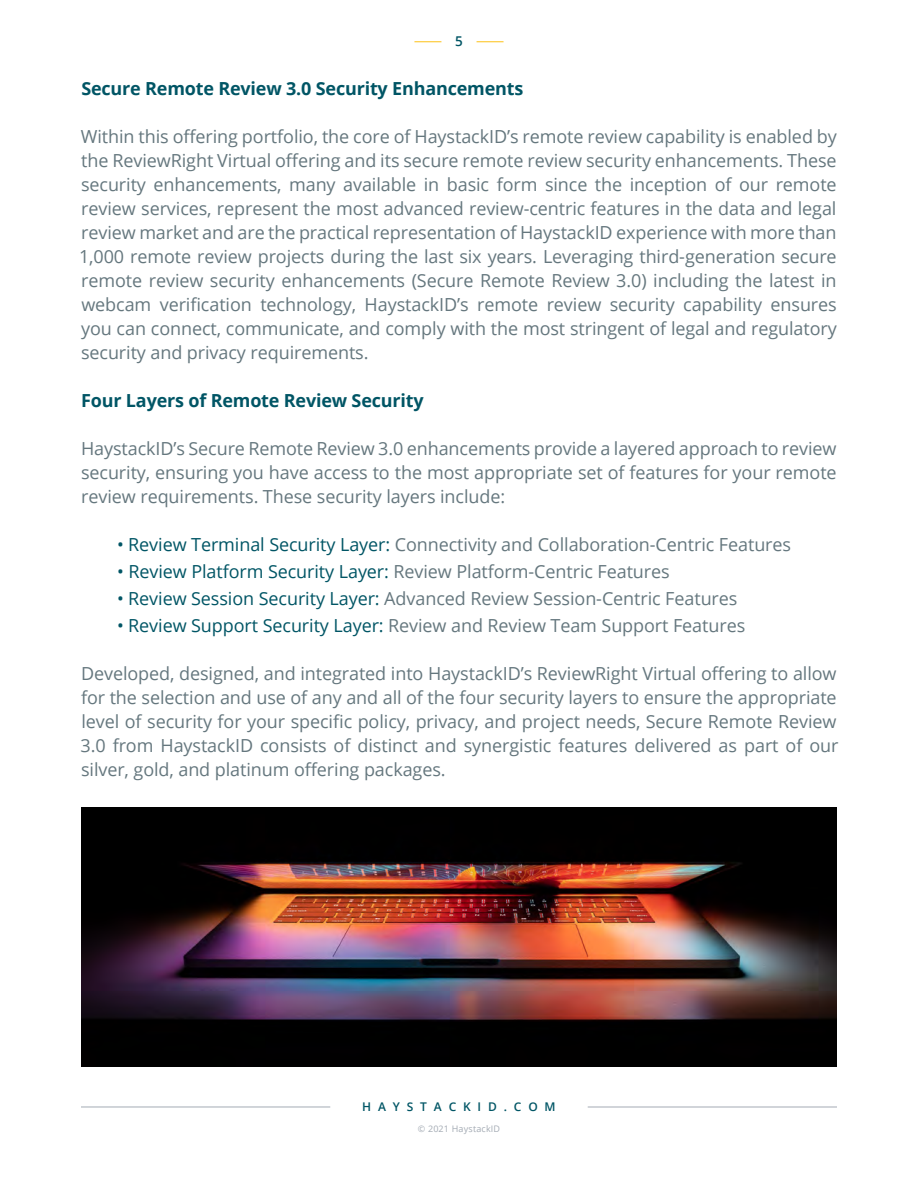
<style>
.page{position:relative;width:918px;height:1188px;background:#fff}
.page>*{position:absolute;margin:0;border:0;box-sizing:border-box;transform-origin:0 0}
.t1{font:18px/24px "Open Sans";letter-spacing:-.005em;color:#65777e;text-align:justify}
.t2{font:700 18px "Open Sans";letter-spacing:-.01em;color:#005565}
.t3{font:600 13.5px "Open Sans";color:#005565}
.t4{font:600 12px "Open Sans";letter-spacing:.57em;color:#005565}
.t5{font:9px "Open Sans";letter-spacing:.02em;color:#a4abb4}
.s1{color:#005565}
</style>
<div class="page">
<hr style="left:588px;top:1107px;width:249px;height:1px;background:#a4abb4">
<hr style="left:81px;top:1107px;width:249px;height:1px;background:#a4abb4">
<img style="left:81px;top:808px;width:756px;height:258px">
<svg style="left:414px;top:41px;width:27px;height:1px"></svg>
<svg style="left:477px;top:41px;width:27px;height:1px"></svg>
<p class="t3" style="left:455px;top:32px;width:9px">5</p>
<p class="t2" style="left:81px;top:76px;width:444px">Secure Remote Review 3.0 Security Enhancements</p>
<p class="t1" style="left:79px;top:124px;width:759px">Within this offering portfolio, the core of HaystackID’s remote review capability is enabled by the ReviewRight Virtual offering and its secure remote review security enhancements. These security enhancements, many available in basic form since the inception of our remote review services, represent the most advanced review-centric features in the data and legal review market and are the practical representation of HaystackID experience with more than 1,000 remote review projects during the last six years. Leveraging third-generation secure remote review security enhancements (Secure Remote Review 3.0) including the latest in webcam verification technology, HaystackID’s remote review security capability ensures you can connect, communicate, and comply with the most stringent of legal and regulatory security and privacy requirements.</p>
<p class="t2" style="left:81px;top:387px;width:344px">Four Layers of Remote Review Security</p>
<p class="t1" style="left:81px;top:436px;width:757px">HaystackID’s Secure Remote Review 3.0 enhancements provide a layered approach to review security, ensuring you have access to the most appropriate set of features for your remote review requirements. These security layers include:</p>
<p class="t1" style="left:117px;top:532px;width:676px"><span class="s1">• Review Terminal Security Layer:</span> Connectivity and Collaboration-Centric Features</p>
<p class="t1" style="left:117px;top:559px;width:554px"><span class="s1">• Review Platform Security Layer:</span> Review Platform-Centric Features</p>
<p class="t1" style="left:117px;top:586px;width:622px"><span class="s1">• Review Session Security Layer:</span> Advanced Review Session-Centric Features</p>
<p class="t1" style="left:117px;top:613px;width:630px"><span class="s1">• Review Support Security Layer:</span> Review and Review Team Support Features</p>
<p class="t1" style="left:81px;top:661px;width:760px">Developed, designed, and integrated into HaystackID’s ReviewRight Virtual offering to allow for the selection and use of any and all of the four security layers to ensure the appropriate level of security for your specific policy, privacy, and project needs, Secure Remote Review 3.0 from HaystackID consists of distinct and synergistic features delivered as part of our silver, gold, and platinum offering packages.</p>
<p class="t4" style="left:362px;top:1098px;width:195px">HAYSTACKID.COM</p>
<p class="t5" style="left:418px;top:1123px;width:84px">© 2021 HaystackID</p>
</div>
